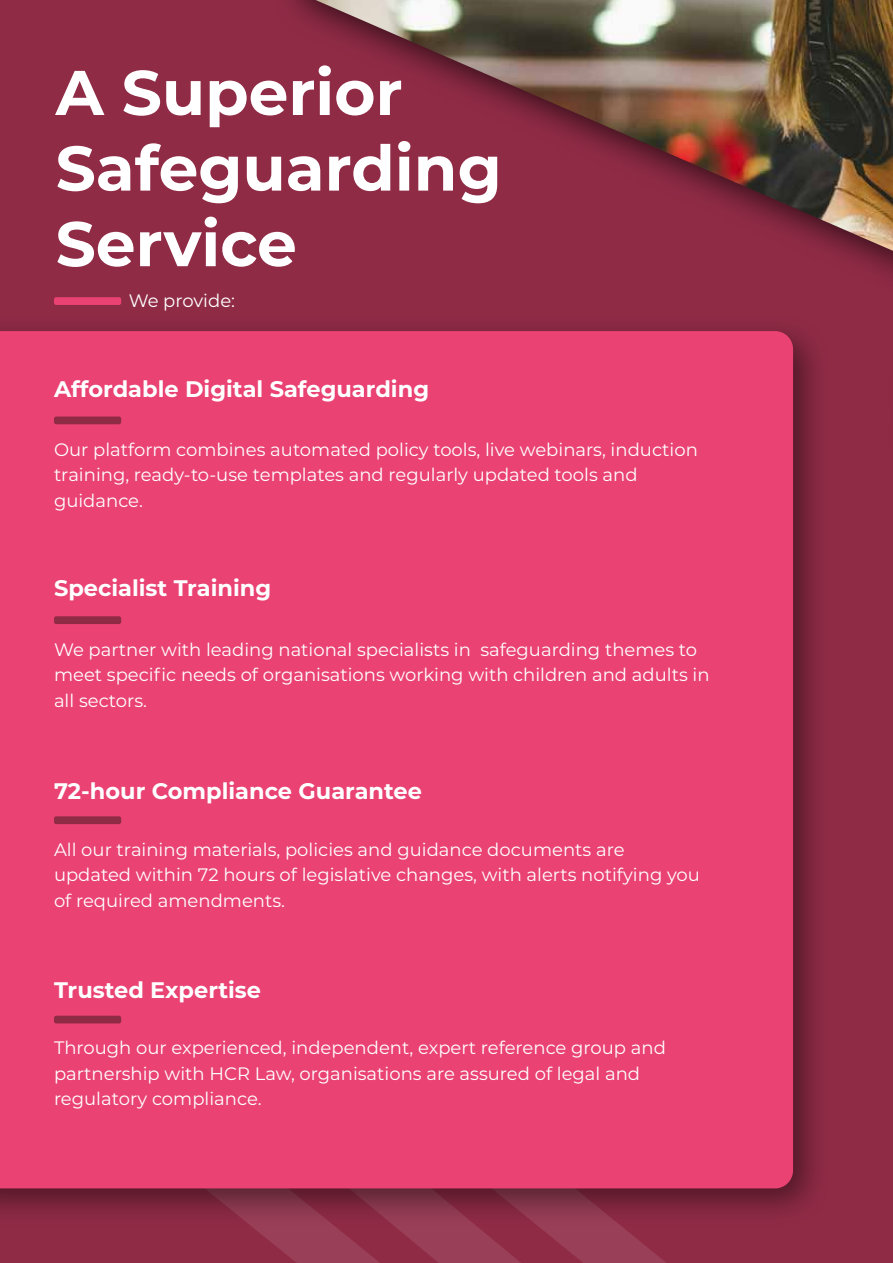
<style>
.page{position:relative;width:893px;height:1263px;background:#fff}
.page>*{position:absolute;margin:0;border:0;box-sizing:border-box;transform-origin:0 0}
.t1{font:700 63px/75.6px "Montserrat";color:#fff}
.t2{font:700 22.5px "Montserrat";color:#fff}
.t3{font:18px/25.5px "Montserrat";color:#fff}
</style>
<div class="page">
<div style="left:0;top:0;width:668px;height:1263px;background:#902b46"></div>
<div style="left:668px;top:289px;width:222px;height:974px;background:#902b46"></div>
<hr style="left:890px;top:599px;width:3px;height:664px;background:#902b46">
<div style="left:871px;top:0;width:22px;height:536px;background:#902b46"></div>
<svg style="left:253px;top:1227px;width:469px;height:36px"></svg>
<div style="left:272px;top:0;width:621px;height:289px;background:#902b46"></div>
<img style="left:316px;top:0;width:577px;height:251px">
<div style="left:54px;top:297px;width:67px;height:8px;background:#e94273;border-radius:2px"></div>
<div style="left:0;top:313px;width:832px;height:914px;background:#000;opacity:.46"></div>
<div style="left:0;top:331px;width:793px;height:857px;background:#e94273"></div>
<div style="left:54px;top:416px;width:67px;height:8px;background:#902b46;border-radius:2px"></div>
<div style="left:54px;top:616px;width:67px;height:8px;background:#902b46;border-radius:2px"></div>
<div style="left:54px;top:1016px;width:67px;height:7px;background:#902b46;border-radius:2px"></div>
<div style="left:54px;top:816px;width:67px;height:8px;background:#902b46;border-radius:2px"></div>
<div style="left:887px;top:229px;width:6px;height:370px;background:#000;opacity:.75"></div>
<h1 class="t1" style="left:56px;top:52px;width:448px">A Superior<br>Safeguarding<br>Service</h1>
<p class="t3" style="left:129px;top:287px;width:108px">We provide:</p>
<p class="t2" style="left:54px;top:373px;width:377px">Affordable Digital Safeguarding</p>
<p class="t3" style="left:54px;top:436px;width:645px">Our platform combines automated policy tools, live webinars, induction training, ready-to-use templates and regularly updated tools and guidance.</p>
<p class="t2" style="left:54px;top:571px;width:219px">Specialist Training</p>
<p class="t3" style="left:54px;top:636px;width:657px">We partner with leading national specialists in safeguarding themes to meet specific needs of organisations working with children and adults in all sectors.</p>
<p class="t2" style="left:54px;top:774px;width:369px">72-hour Compliance Guarantee</p>
<p class="t3" style="left:54px;top:836px;width:647px">All our training materials, policies and guidance documents are updated within 72 hours of legislative changes, with alerts notifying you of required amendments.</p>
<p class="t2" style="left:54px;top:973px;width:209px">Trusted Expertise</p>
<p class="t3" style="left:54px;top:1034px;width:613px">Through our experienced, independent, expert reference group and partnership with HCR Law, organisations are assured of legal and regulatory compliance.</p>
</div>
